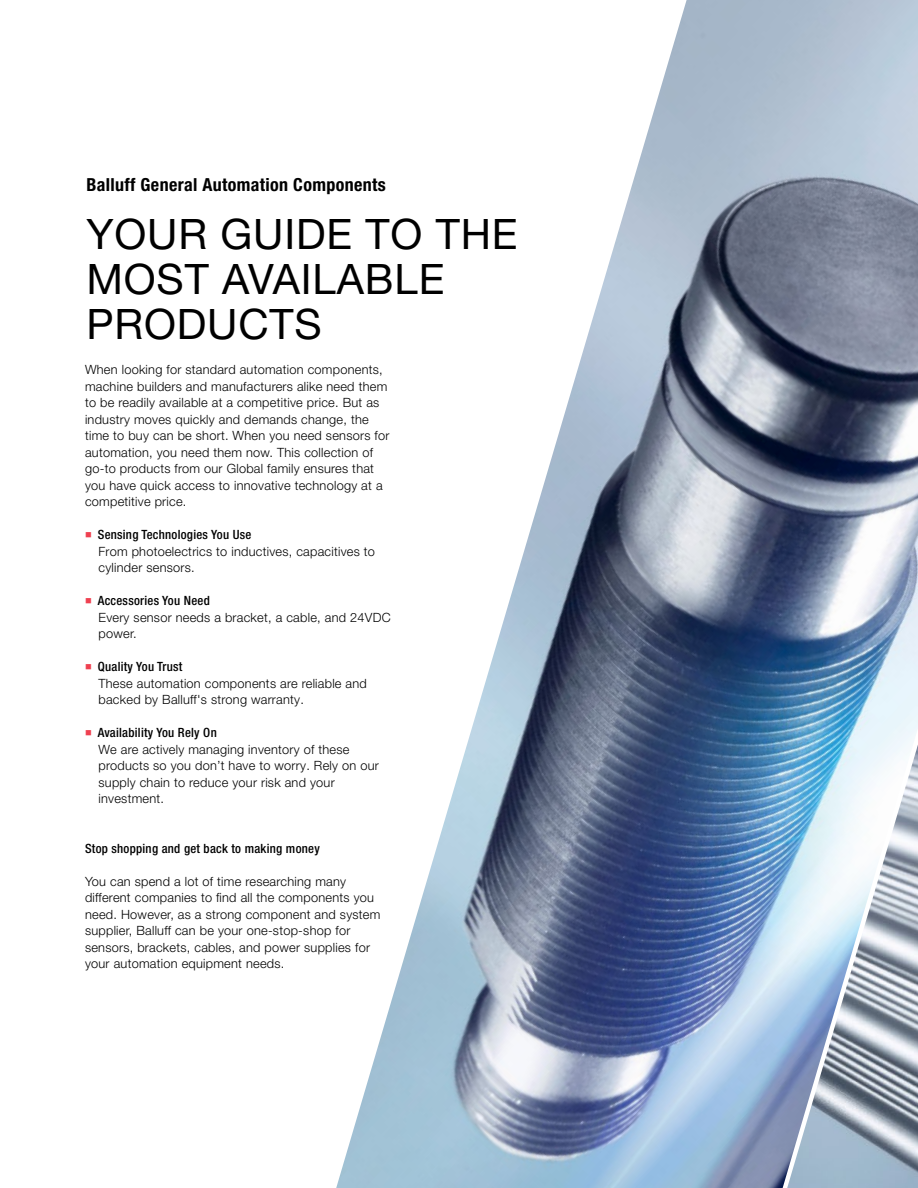
<style>
.page{position:relative;width:918px;height:1188px;background:#fff}
.page>*{position:absolute;margin:0;border:0;box-sizing:border-box;transform-origin:0 0}
.Headline_Capital_whi{font:42px/45px "Helvetica Neue LT Pro";letter-spacing:.02em;color:#000}
.Headline_Overline_wh{font:700 condensed 18px "Helvetica Neue LT Pro";letter-spacing:.02em;color:#000}
.Copy_Text_H45_8_5_11{font:300 12.75px/16.5px "Helvetica Neue LT Pro";letter-spacing:.02em;color:#000}
._03_SUB_MedCon_8_5_1{font:500 condensed 12.75px "Helvetica Neue LT Pro";letter-spacing:.02em;color:#000}
.s1{color:#ef4050}
</style>
<div class="page">
<img style="left:336px;top:0;width:582px;height:1188px">
<img style="left:787px;top:744px;width:131px;height:444px">
<p class="Headline_Overline_wh" style="left:86px;top:174px;width:301px">Balluff General Automation Components</p>
<p class="Headline_Capital_whi" style="left:86px;top:211px;width:433px">YOUR GUIDE TO THE<br>MOST AVAILABLE<br>PRODUCTS</p>
<p class="Copy_Text_H45_8_5_11" style="left:85px;top:361px;width:306px">When looking for standard automation components, machine builders and manufacturers alike need them to be readily available at a competitive price. But as industry moves quickly and demands change, the time to buy can be short. When you need sensors for automation, you need them now. This collection of go-to products from our Global family ensures that you have quick access to innovative technology at a competitive price.</p>
<p class="_03_SUB_MedCon_8_5_1" style="left:85px;top:527px;width:168px"><span class="s1">■</span> Sensing Technologies You Use</p>
<p class="Copy_Text_H45_8_5_11" style="left:99px;top:543px;width:278px">From photoelectrics to inductives, capacitives to cylinder sensors.</p>
<p class="_03_SUB_MedCon_8_5_1" style="left:85px;top:593px;width:126px"><span class="s1">■</span> Accessories You Need</p>
<p class="Copy_Text_H45_8_5_11" style="left:99px;top:609px;width:294px">Every sensor needs a bracket, a cable, and 24VDC power.</p>
<p class="_03_SUB_MedCon_8_5_1" style="left:85px;top:659px;width:99px"><span class="s1">■</span> Quality You Trust</p>
<p class="Copy_Text_H45_8_5_11" style="left:99px;top:675px;width:270px">These automation components are reliable and backed by Balluff's strong warranty.</p>
<p class="_03_SUB_MedCon_8_5_1" style="left:85px;top:725px;width:133px"><span class="s1">■</span> Availability You Rely On</p>
<p class="Copy_Text_H45_8_5_11" style="left:99px;top:741px;width:282px">We are actively managing inventory of these products so you don’t have to worry. Rely on our supply chain to reduce your risk and your investment.</p>
<p class="_03_SUB_MedCon_8_5_1" style="left:85px;top:841px;width:236px">Stop shopping and get back to making money</p>
<p class="Copy_Text_H45_8_5_11" style="left:85px;top:873px;width:297px">You can spend a lot of time researching many different companies to find all the components you need. However, as a strong component and system supplier, Balluff can be your one-stop-shop for sensors, brackets, cables, and power supplies for your automation equipment needs.</p>
</div>
